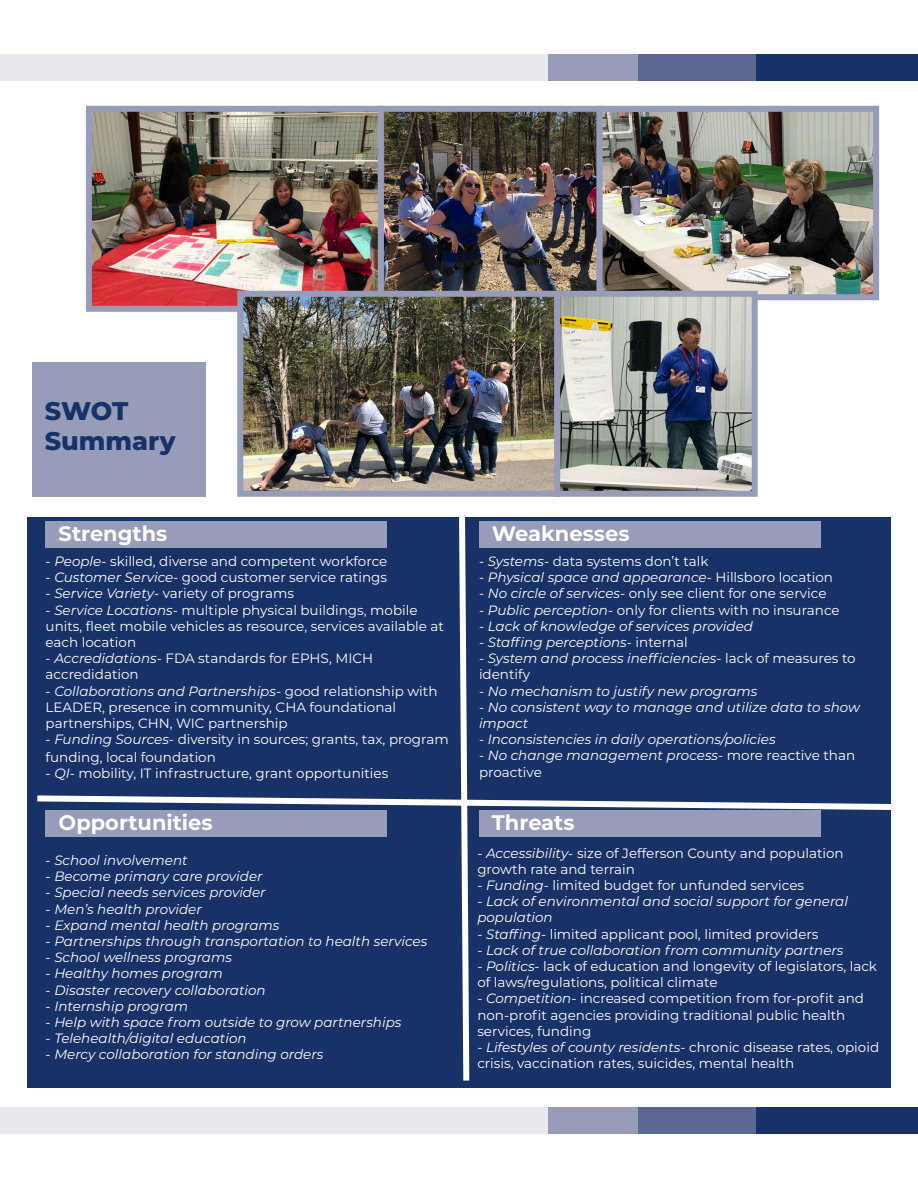
<style>
.page{position:relative;width:918px;height:1188px;background:#fff}
.page>*{position:absolute;margin:0;border:0;box-sizing:border-box;transform-origin:0 0}
.t1{font:800 25.5px "Montserrat";color:#183268}
.t2{font:700 21px "Montserrat";color:#fff}
.t3{font:13.5px/16.2px "Montserrat";color:#fff}
.t4{font:italic 13.5px/16.2px "Montserrat";color:#fff}
.s1{font-style:italic}
.s2{font-style:normal}
</style>
<div class="page">
<div style="left:756px;top:54px;width:162px;height:27px;background:#183268"></div>
<div style="left:637px;top:54px;width:119px;height:27px;background:#5d678f"></div>
<div style="left:548px;top:54px;width:89px;height:27px;background:#979cb8"></div>
<div style="left:0;top:54px;width:548px;height:27px;background:#e8e8ef"></div>
<div style="left:756px;top:1107px;width:162px;height:27px;background:#183268"></div>
<div style="left:637px;top:1107px;width:119px;height:27px;background:#5d678f"></div>
<div style="left:548px;top:1107px;width:89px;height:27px;background:#979cb8"></div>
<div style="left:0;top:1107px;width:548px;height:27px;background:#e8e8ef"></div>
<div style="left:31px;top:517px;width:860px;height:570px;background:#183268"></div>
<div style="left:46px;top:521px;width:341px;height:27px;background:#979cb8"></div>
<div style="left:479px;top:810px;width:341px;height:27px;background:#979cb8"></div>
<div style="left:46px;top:810px;width:341px;height:27px;background:#979cb8"></div>
<div style="left:479px;top:521px;width:341px;height:27px;background:#979cb8"></div>
<div style="left:33px;top:362px;width:173px;height:135px;background:#979cb8"></div>
<img style="left:385px;top:113px;width:211px;height:178px">
<div style="left:378px;top:106px;width:225px;height:262px;border:6px solid #979cb8"></div>
<img style="left:93px;top:113px;width:284px;height:192px">
<div style="left:86px;top:106px;width:298px;height:206px;border:6px solid #979cb8"></div>
<img style="left:604px;top:113px;width:268px;height:180px">
<div style="left:597px;top:106px;width:282px;height:194px;border:6px solid #979cb8"></div>
<img style="left:244px;top:298px;width:507px;height:192px">
<div style="left:554px;top:291px;width:204px;height:206px;border:6px solid #979cb8"></div>
<div style="left:237px;top:291px;width:323px;height:206px;border:6px solid #979cb8"></div>
<p class="t1" style="left:45px;top:392px;width:85px">SWOT</p>
<p class="t1" style="left:45px;top:422px;width:132px">Summary</p>
<p class="t2" style="left:59px;top:519px;width:110px">Strengths</p>
<p class="t3" style="left:46px;top:553px;width:343px">- <span class="s1">People</span>- skilled, diverse and competent workforce</p>
<p class="t3" style="left:46px;top:569px;width:343px">- <span class="s1">Customer Service</span>- good customer service ratings</p>
<p class="t3" style="left:46px;top:585px;width:250px">- <span class="s1">Service Variety</span>- variety of programs</p>
<p class="t3" style="left:46px;top:601px;width:400px">- <span class="s1">Service Locations</span>- multiple physical buildings, mobile units, fleet mobile vehicles as resource, services available at each location</p>
<p class="t3" style="left:46px;top:650px;width:329px">- <span class="s1">Accredidations</span>- FDA standards for EPHS, MICH</p>
<p class="t3" style="left:46px;top:666px;width:95px">accredidation</p>
<p class="t3" style="left:46px;top:682px;width:393px">- <span class="s1">Collaborations and Partnerships</span>- good relationship with<br>LEADER, presence in community, CHA foundational</p>
<p class="t3" style="left:46px;top:715px;width:243px">partnerships, CHN, WIC partnership</p>
<p class="t3" style="left:46px;top:730px;width:405px;line-height:18px">- <span class="s1">Funding Sources</span>- diversity in sources; grants, tax, program funding, local foundation</p>
<p class="t3" style="left:46px;top:765px;width:344px">- <span class="s1">QI</span>- mobility, IT infrastructure, grant opportunities</p>
<p class="t2" style="left:492px;top:519px;width:139px">Weaknesses</p>
<p class="t3" style="left:479px;top:553px;width:231px">- <span class="s1">Systems</span>- data systems don’t talk</p>
<p class="t4" style="left:479px;top:569px;width:356px"><span class="s2">-</span> Physical space and appearance<span class="s2">- Hillsboro location</span></p>
<p class="t3" style="left:479px;top:585px;width:349px">- <span class="s1">No circle of services</span>- only see client for one service</p>
<p class="t3" style="left:479px;top:601px;width:362px">- <span class="s1">Public perception</span>- only for clients with no insurance</p>
<p class="t4" style="left:479px;top:617px;width:276px"><span class="s2">-</span> Lack of knowledge of services provided</p>
<p class="t4" style="left:479px;top:634px;width:210px"><span class="s2">-</span> Staffing perceptions<span class="s2">- internal</span></p>
<p class="t4" style="left:479px;top:650px;width:378px"><span class="s2">-</span> System and process inefficiencies<span class="s2">- lack of measures to identify</span></p>
<p class="t4" style="left:479px;top:682px;width:280px"><span class="s2">-</span> No mechanism to justify new programs</p>
<p class="t4" style="left:479px;top:698px;width:383px"><span class="s2">-</span> No consistent way to manage and utilize data to show impact</p>
<p class="t4" style="left:479px;top:731px;width:298px"><span class="s2">-</span> Inconsistencies in daily operations/policies</p>
<p class="t3" style="left:479px;top:747px;width:378px">- <span class="s1">No change management process</span>- more reactive than proactive</p>
<p class="t2" style="left:59px;top:808px;width:156px">Opportunities</p>
<p class="t2" style="left:492px;top:808px;width:84px">Threats</p>
<p class="t4" style="left:46px;top:852px;width:143px">- School involvement</p>
<p class="t4" style="left:46px;top:868px;width:218px">- Become primary care provider</p>
<p class="t4" style="left:46px;top:884px;width:222px">- Special needs services provider</p>
<p class="t4" style="left:46px;top:900px;width:158px">- Men’s health provider</p>
<p class="t4" style="left:46px;top:916px;width:235px">- Expand mental health programs</p>
<p class="t4" style="left:46px;top:933px;width:383px">- Partnerships through transportation to health services</p>
<p class="t4" style="left:46px;top:949px;width:188px">- School wellness programs</p>
<p class="t4" style="left:46px;top:965px;width:179px">- Healthy homes program</p>
<p class="t4" style="left:46px;top:981px;width:222px">- Disaster recovery collaboration</p>
<p class="t4" style="left:46px;top:997px;width:144px">- Internship program</p>
<p class="t4" style="left:46px;top:1014px;width:357px">- Help with space from outside to grow partnerships</p>
<p class="t4" style="left:46px;top:1030px;width:202px">- Telehealth/digital education</p>
<p class="t4" style="left:46px;top:1046px;width:279px">- Mercy collaboration for standing orders</p>
<p class="t3" style="left:477px;top:844px;width:368px">- <span class="s1">Accessibility</span>- size of Jefferson County and population growth rate and terrain</p>
<p class="t3" style="left:477px;top:877px;width:328px">- <span class="s1">Funding</span>- limited budget for unfunded services</p>
<p class="t4" style="left:477px;top:893px;width:372px"><span class="s2">-</span> Lack of environmental and social support for general</p>
<p class="t4" style="left:477px;top:909px;width:77px">population</p>
<p class="t3" style="left:477px;top:925px;width:343px">- <span class="s1">Staffing</span>- limited applicant pool, limited providers</p>
<p class="t4" style="left:477px;top:941px;width:368px"><span class="s2">-</span> Lack of true collaboration from community partners</p>
<p class="t3" style="left:477px;top:958px;width:401px">- <span class="s1">Politics</span>- lack of education and longevity of legislators, lack of laws/regulations, political climate</p>
<p class="t3" style="left:477px;top:990px;width:388px">- <span class="s1">Competition</span>- increased competition from for-profit and non-profit agencies providing traditional public health services, funding</p>
<p class="t3" style="left:477px;top:1039px;width:403px">- <span class="s1">Lifestyles of county residents</span>- chronic disease rates, opioid crisis, vaccination rates, suicides, mental health</p>
</div>
